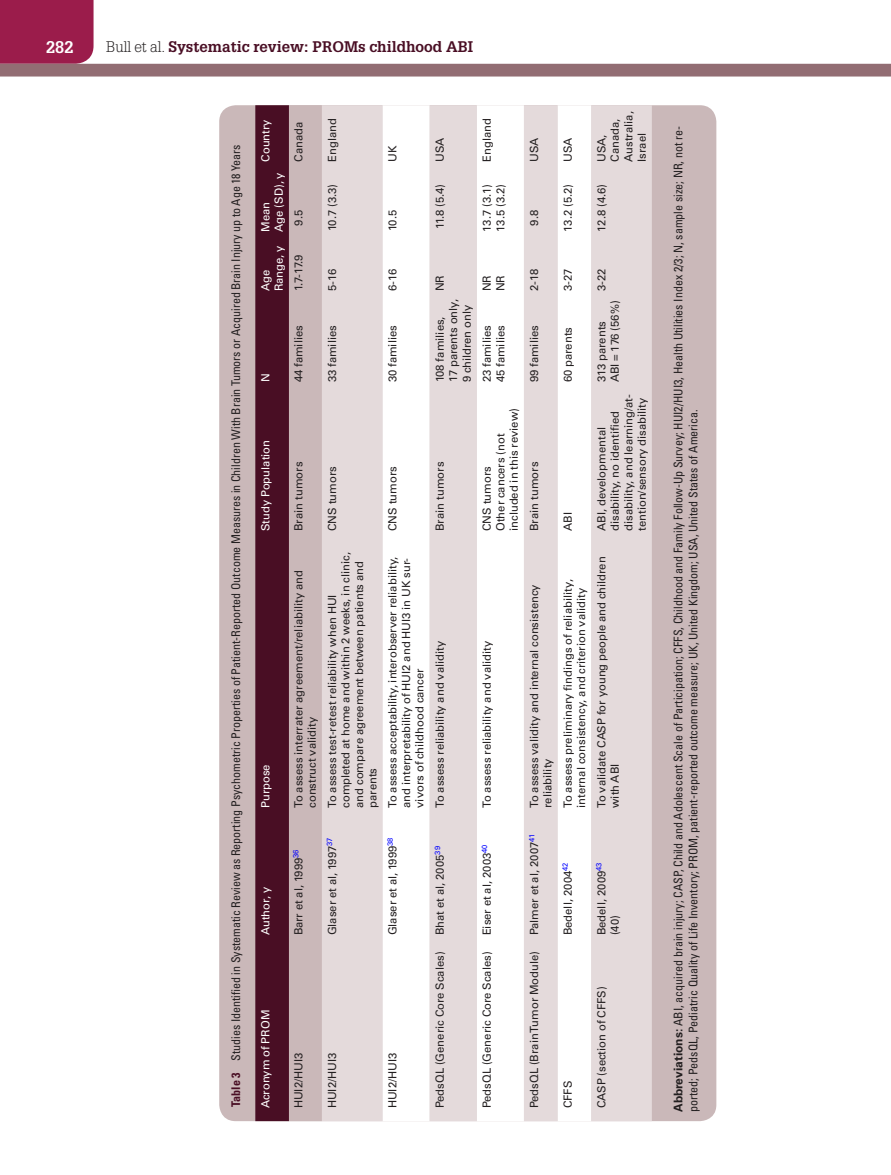
<style>
.page{position:relative;width:891px;height:1175px;background:#fff}
.page>*{position:absolute;margin:0;border:0;box-sizing:border-box;transform-origin:0 0}
.t1{font:700 16.5px "Glypha LT Std";color:#fff}
.t2{font:700 15px "Glypha LT Std";color:#490e24}
.t3{font:condensed 12px/15px "Univers LT Std";color:#231f20}
.t4{font:11.25px/13.5px "Univers LT Std";color:#231f20}
.t5{font:11.25px/13.5px "Univers LT Std";color:#fff}
.s1{font-weight:300;color:#231f20}
.s2{font-weight:700;color:#490e24}
.s3{font-weight:700;font-stretch:normal}
</style>
<div class="page">
<div style="left:0;top:0;width:94px;height:64px;background:#9b1c4b"></div>
<div style="left:0;top:64px;width:891px;height:12px;background:#926d73"></div>
<div style="left:219px;top:105px;width:497px;height:1016px;background:#cab8b9;border-radius:16px"></div>
<div style="left:255px;top:105px;width:34px;height:1016px;background:#490e24"></div>
<div style="left:322px;top:105px;width:330px;height:1016px;background:#e4dadb"></div>
<svg style="left:383px;top:105px;width:208px;height:1016px;background:#f1ecec"></svg>
<h1 class="t1" style="left:46px;top:37px;width:29px">282</h1>
<h2 class="t2" style="left:106px;top:37px;width:368px"><span class="s1">Bull et al.</span> Systematic review: PROMs childhood ABI</h2>
<p class="t3" style="left:228px;top:1106px;width:964px;rotate:-90deg"><span class="s2">Table 3</span> Studies Identified in Systematic Review as Reporting Psychometric Properties of Patient-Reported Outcome Measures in Children With Brain Tumors or Acquired Brain Injury up to Age 18 Years</p>
<p class="t5" style="left:259px;top:162px;width:44px;rotate:-90deg">Country</p>
<p class="t5" style="left:259px;top:232px;width:61px;rotate:-90deg">Mean<br>Age (SD), y</p>
<p class="t5" style="left:259px;top:291px;width:47px;rotate:-90deg">Age<br>Range, y</p>
<p class="t4" style="left:292px;top:162px;width:42px;rotate:-90deg">Canada</p>
<p class="t4" style="left:292px;top:225px;width:17px;rotate:-90deg">9.5</p>
<p class="t4" style="left:292px;top:291px;width:39px;rotate:-90deg">1.7-17.9</p>
<p class="t5" style="left:259px;top:382px;width:10px;rotate:-90deg">N</p>
<p class="t4" style="left:292px;top:382px;width:59px;rotate:-90deg">44 families</p>
<p class="t4" style="left:325px;top:162px;width:45px;rotate:-90deg">England</p>
<p class="t4" style="left:325px;top:231px;width:49px;rotate:-90deg">10.7 (3.3)</p>
<p class="t4" style="left:325px;top:291px;width:24px;rotate:-90deg">5-16</p>
<p class="t4" style="left:325px;top:382px;width:59px;rotate:-90deg">33 families</p>
<p class="t4" style="left:386px;top:162px;width:18px;rotate:-90deg">UK</p>
<p class="t4" style="left:386px;top:231px;width:23px;rotate:-90deg">10.5</p>
<p class="t4" style="left:386px;top:291px;width:24px;rotate:-90deg">6-16</p>
<p class="t4" style="left:386px;top:382px;width:59px;rotate:-90deg">30 families</p>
<p class="t5" style="left:259px;top:531px;width:93px;rotate:-90deg">Study Population</p>
<p class="t5" style="left:259px;top:808px;width:45px;rotate:-90deg">Purpose</p>
<p class="t5" style="left:259px;top:935px;width:50px;rotate:-90deg">Author, y</p>
<p class="t4" style="left:292px;top:531px;width:71px;rotate:-90deg">Brain tumors</p>
<p class="t4" style="left:292px;top:808px;width:239px;rotate:-90deg">To assess interrater agreement/reliability and construct validity</p>
<p class="t4" style="left:325px;top:531px;width:66px;rotate:-90deg">CNS tumors</p>
<p class="t4" style="left:325px;top:808px;width:257px;rotate:-90deg">To assess test-retest reliability when HUI completed at home and within 2 weeks, in clinic, and compare agreement between patients and parents</p>
<p class="t4" style="left:386px;top:531px;width:66px;rotate:-90deg">CNS tumors</p>
<p class="t4" style="left:386px;top:808px;width:253px;rotate:-90deg">To assess acceptability, interobserver reliability, and interpretability of HUI2 and HUI3 in UK sur&shy;vivors of childhood cancer</p>
<p class="t4" style="left:292px;top:935px;width:87px;rotate:-90deg">Barr et al, 1999<sup>36</sup></p>
<p class="t4" style="left:325px;top:935px;width:100px;rotate:-90deg">Glaser et al, 1997<sup>37</sup></p>
<p class="t4" style="left:386px;top:935px;width:100px;rotate:-90deg">Glaser et al, 1999<sup>38</sup></p>
<p class="t5" style="left:259px;top:1108px;width:100px;rotate:-90deg">Acronym of PROM</p>
<p class="t4" style="left:292px;top:1108px;width:57px;rotate:-90deg">HUI2/HUI3</p>
<p class="t4" style="left:325px;top:1108px;width:57px;rotate:-90deg">HUI2/HUI3</p>
<p class="t4" style="left:386px;top:1108px;width:57px;rotate:-90deg">HUI2/HUI3</p>
<p class="t4" style="left:433px;top:162px;width:26px;rotate:-90deg">USA</p>
<p class="t4" style="left:433px;top:229px;width:47px;rotate:-90deg">11.8 (5.4)</p>
<p class="t4" style="left:480px;top:162px;width:45px;rotate:-90deg">England</p>
<p class="t4" style="left:480px;top:232px;width:49px;rotate:-90deg">13.7 (3.1)<br>13.5 (3.2)</p>
<p class="t4" style="left:527px;top:162px;width:26px;rotate:-90deg">USA</p>
<p class="t4" style="left:527px;top:225px;width:17px;rotate:-90deg">9.8</p>
<p class="t4" style="left:561px;top:162px;width:26px;rotate:-90deg">USA</p>
<p class="t4" style="left:561px;top:232px;width:49px;rotate:-90deg">13.2 (5.2)</p>
<p class="t4" style="left:595px;top:162px;width:52px;rotate:-90deg">USA,<br>Canada,<br>Australia,<br>Israel</p>
<p class="t4" style="left:595px;top:232px;width:49px;rotate:-90deg">12.8 (4.6)</p>
<p class="t4" style="left:433px;top:291px;width:18px;rotate:-90deg">NR</p>
<p class="t4" style="left:433px;top:382px;width:85px;rotate:-90deg">108 families,<br>17 parents only,<br>9 children only</p>
<p class="t4" style="left:480px;top:291px;width:18px;rotate:-90deg">NR<br>NR</p>
<p class="t4" style="left:480px;top:382px;width:59px;rotate:-90deg">23 families<br>45 families</p>
<p class="t4" style="left:527px;top:291px;width:24px;rotate:-90deg">2-18</p>
<p class="t4" style="left:527px;top:382px;width:59px;rotate:-90deg">99 families</p>
<p class="t4" style="left:433px;top:531px;width:71px;rotate:-90deg">Brain tumors</p>
<p class="t4" style="left:480px;top:531px;width:124px;rotate:-90deg">CNS tumors<br>Other cancers (not included in this review)</p>
<p class="t4" style="left:527px;top:531px;width:71px;rotate:-90deg">Brain tumors</p>
<p class="t4" style="left:561px;top:291px;width:24px;rotate:-90deg">3-27</p>
<p class="t4" style="left:561px;top:382px;width:57px;rotate:-90deg">60 parents</p>
<p class="t4" style="left:561px;top:531px;width:20px;rotate:-90deg">ABI</p>
<p class="t4" style="left:595px;top:291px;width:24px;rotate:-90deg">3-22</p>
<p class="t4" style="left:595px;top:382px;width:83px;rotate:-90deg">313 parents<br>ABI = 176 (56%)</p>
<p class="t4" style="left:595px;top:531px;width:138px;rotate:-90deg">ABI, developmental disability, no identified disability, and learning/at&shy;tention/sensory disability</p>
<p class="t4" style="left:433px;top:808px;width:168px;rotate:-90deg">To assess reliability and validity</p>
<p class="t4" style="left:480px;top:808px;width:168px;rotate:-90deg">To assess reliability and validity</p>
<p class="t4" style="left:527px;top:808px;width:225px;rotate:-90deg">To assess validity and internal consistency reliability</p>
<p class="t4" style="left:561px;top:808px;width:230px;rotate:-90deg">To assess preliminary findings of reliability, internal consistency, and criterion validity</p>
<p class="t4" style="left:595px;top:808px;width:253px;rotate:-90deg">To validate CASP for young people and children with ABI</p>
<p class="t4" style="left:433px;top:935px;width:91px;rotate:-90deg">Bhat et al, 2005<sup>39</sup></p>
<p class="t4" style="left:433px;top:1108px;width:158px;rotate:-90deg">PedsQL (Generic Core Scales)</p>
<p class="t4" style="left:480px;top:935px;width:93px;rotate:-90deg">Eiser et al, 2003<sup>40</sup></p>
<p class="t4" style="left:480px;top:1108px;width:158px;rotate:-90deg">PedsQL (Generic Core Scales)</p>
<p class="t4" style="left:527px;top:935px;width:103px;rotate:-90deg">Palmer et al, 2007<sup>41</sup></p>
<p class="t4" style="left:527px;top:1108px;width:159px;rotate:-90deg">PedsQL (Brain Tumor Module)</p>
<p class="t4" style="left:561px;top:935px;width:74px;rotate:-90deg">Bedell, 2004<sup>42</sup></p>
<p class="t4" style="left:561px;top:1108px;width:29px;rotate:-90deg">CFFS</p>
<p class="t4" style="left:595px;top:935px;width:74px;rotate:-90deg">Bedell, 2009<sup>43 </sup>(40)</p>
<p class="t4" style="left:595px;top:1108px;width:123px;rotate:-90deg">CASP (section of CFFS)</p>
<p class="t3" style="left:671px;top:1112px;width:987px;rotate:-90deg"><span class="s3">Abbreviations:</span> ABI, acquired brain injury; CASP, Child and Adolescent Scale of Participation; CFFS, Childhood and Family Follow-Up Survey; HUI2/HUI3, Health Utilities Index 2/3; N, sample size; NR, not re&shy;ported; PedsQL, Pediatric Quality of Life Inventory; PROM, patient-reported outcome measure; UK, United Kingdom; USA, United States of America.</p>
</div>
